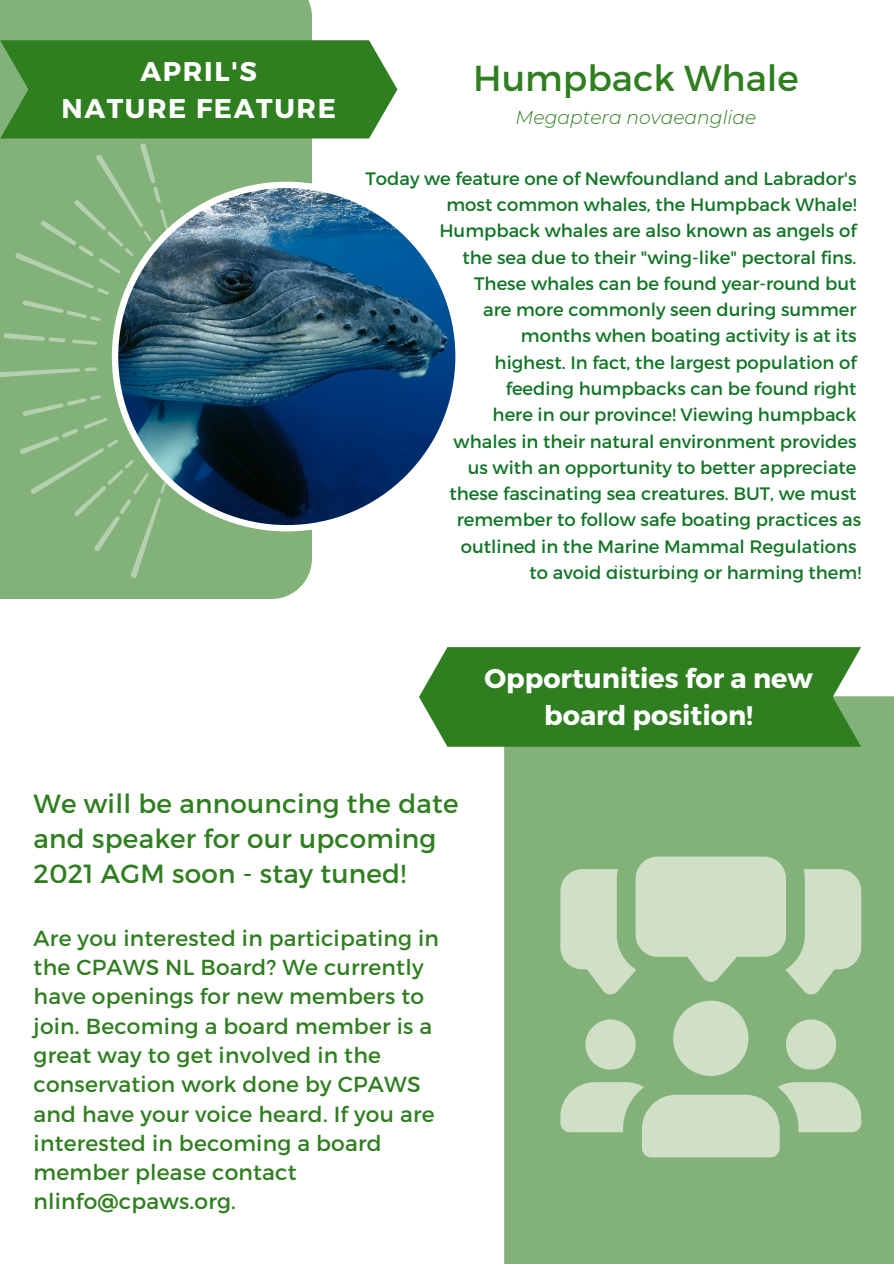
<style>
.page{position:relative;width:894px;height:1264px;background:#fff}
.page>*{position:absolute;margin:0;border:0;box-sizing:border-box;transform-origin:0 0}
.t1{font:36px "Montserrat";color:#2f7e20}
.t2{font:700 27px/37.2px "Montserrat";color:#fff;text-align:center}
.t3{font:700 27px "Montserrat";letter-spacing:.06em;color:#fff}
.t4{font:26.25px/35px "Montserrat";letter-spacing:.01em;color:#2f7e20}
.t5{font:21.75px/29.2px "Montserrat";letter-spacing:.01em;color:#2f7e20}
.t6{font:italic 300 18.75px "Montserrat";color:#2f7e20}
.t7{font:18px/26.2px "Montserrat";color:#107525}
</style>
<div class="page">
<div style="left:0;top:0;width:312px;height:599px;background:#82b179"></div>
<svg style="left:20px;top:395px;width:146px;height:183px;background:#86b37d"></svg>
<svg style="left:0;top:367px;width:97px;height:10px"></svg>
<svg style="left:72px;top:339px;width:25px;height:6px"></svg>
<svg style="left:4px;top:333px;width:61px;height:9px"></svg>
<svg style="left:0;top:40px;width:397px;height:281px;background:#629d56"></svg>
<div style="left:504px;top:696px;width:389px;height:567px;background:#82b179"></div>
<svg style="left:419px;top:647px;width:441px;height:99px;background:#3a842b"></svg>
<img style="left:112px;top:182px;width:344px;height:349px">
<svg style="left:560px;top:856px;width:301px;height:138px;background:#b6d0ad"></svg>
<svg style="left:585px;top:1019px;width:50px;height:50px;background:#bed5b5"></svg>
<svg style="left:785px;top:1019px;width:50px;height:50px;background:#bed5b5"></svg>
<svg style="left:673px;top:1000px;width:75px;height:75px;background:#bed5b5"></svg>
<svg style="left:560px;top:1082px;width:301px;height:75px;background:#b3cfaa"></svg>
<p class="t2" style="left:140px;top:51px;width:118px">APRIL'S</p>
<p class="t3" style="left:61px;top:91px;width:276px">NATURE FEATURE</p>
<p class="t1" style="left:473px;top:55px;width:327px">Humpback Whale</p>
<p class="t6" style="left:515px;top:105px;width:242px">Megaptera novaeangliae</p>
<p class="t7" style="left:365px;top:164px;width:492px">Today we feature one of Newfoundland and Labrador's</p>
<p class="t7" style="left:446px;top:191px;width:411px">most common whales, the Humpback Whale!</p>
<p class="t7" style="left:439px;top:217px;width:418px">Humpback whales are also known as angels of</p>
<p class="t7" style="left:462px;top:243px;width:395px">the sea due to their "wing-like" pectoral fins.</p>
<p class="t7" style="left:474px;top:269px;width:383px">These whales can be found year-round but</p>
<p class="t7" style="left:483px;top:296px;width:374px">are more commonly seen during summer</p>
<p class="t7" style="left:521px;top:322px;width:337px">months when boating activity is at its</p>
<p class="t7" style="left:494px;top:348px;width:363px">highest. In fact, the largest population of</p>
<p class="t7" style="left:505px;top:374px;width:352px">feeding humpbacks can be found right</p>
<p class="t7" style="left:492px;top:401px;width:365px">here in our province! Viewing humpback</p>
<p class="t7" style="left:453px;top:427px;width:404px">whales in their natural environment provides</p>
<p class="t7" style="left:467px;top:453px;width:390px">us with an opportunity to better appreciate</p>
<p class="t7" style="left:449px;top:480px;width:408px">these fascinating sea creatures. BUT, we must</p>
<p class="t7" style="left:456px;top:506px;width:406px">remember to follow safe boating practices as outlined in the Marine Mammal Regulations</p>
<p class="t7" style="left:529px;top:558px;width:333px">to avoid disturbing or harming them!</p>
<p class="t2" style="left:484px;top:658px;width:330px">Opportunities for a new board position!</p>
<p class="t4" style="left:34px;top:785px;width:426px">We will be announcing the date and speaker for our upcoming<br>2021 AGM soon - stay tuned!</p>
<p class="t5" style="left:34px;top:922px;width:407px">Are you interested in participating in the CPAWS NL Board? We currently have openings for new members to join. Becoming a board member is a great way to get involved in the conservation work done by CPAWS and have your voice heard. If you are interested in becoming a board member please contact nlinfo@cpaws.org.</p>
</div>
